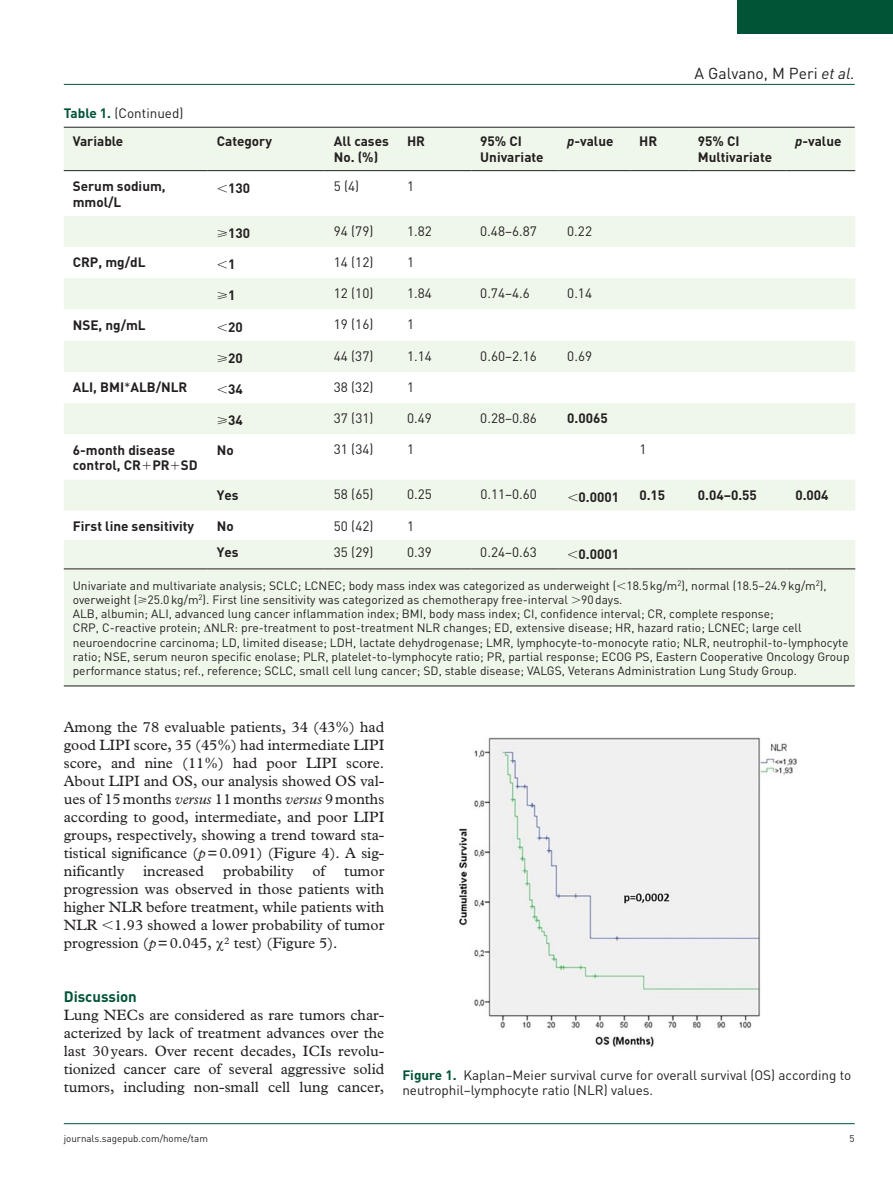
<style>
.page{position:relative;width:893px;height:1191px;background:#fff}
.page>*{position:absolute;margin:0;border:0;box-sizing:border-box;transform-origin:0 0}
.t1{font:15.75px "DIN";color:#231f20}
.t2{font:15px/18px "Plantin Std";color:#231f20;text-align:justify}
.t3{font:700 15px "DIN";color:#015436}
.t4{font:13.5px/15.8px "DIN";color:#231f20}
.t5{font:700 13.5px/15.8px "DIN";color:#231f20}
.t6{font:12px/14.2px "DIN";color:#231f20}
.t7{font:9.75px "DIN";color:#231f20}
.s1{font-weight:700;color:#015436}
.s2{font-style:italic}
.s3{font-weight:400}
</style>
<div class="page">
<hr style="left:64px;top:84px;width:791px;height:1px;background:#015436">
<hr style="left:64px;top:1123px;width:791px;height:1px;background:#015436">
<div style="left:738px;top:0;width:155px;height:34px;background:#015436"></div>
<div style="left:64px;top:556px;width:791px;height:131px;background:#eff7ea"></div>
<img style="left:459px;top:737px;width:338px;height:310px">
<hr style="left:64px;top:685px;width:791px;height:1px;background:#231f20">
<div style="left:64px;top:128px;width:791px;height:428px;background:#eff7ea"></div>
<svg style="left:64px;top:171px;width:791px;height:369px"></svg>
<hr style="left:64px;top:170px;width:144px;height:1px;background:#231f20">
<hr style="left:208px;top:170px;width:117px;height:1px;background:#231f20">
<hr style="left:325px;top:170px;width:73px;height:1px;background:#231f20">
<hr style="left:398px;top:170px;width:73px;height:1px;background:#231f20">
<hr style="left:471px;top:170px;width:87px;height:1px;background:#231f20">
<hr style="left:558px;top:170px;width:72px;height:1px;background:#231f20">
<hr style="left:630px;top:170px;width:59px;height:1px;background:#231f20">
<hr style="left:689px;top:170px;width:97px;height:1px;background:#231f20">
<hr style="left:786px;top:170px;width:69px;height:1px;background:#231f20">
<hr style="left:64px;top:568px;width:144px;height:1px;background:#231f20">
<hr style="left:208px;top:568px;width:117px;height:1px;background:#231f20">
<hr style="left:325px;top:568px;width:73px;height:1px;background:#231f20">
<hr style="left:398px;top:568px;width:73px;height:1px;background:#231f20">
<hr style="left:471px;top:568px;width:87px;height:1px;background:#231f20">
<hr style="left:558px;top:568px;width:72px;height:1px;background:#231f20">
<hr style="left:630px;top:568px;width:59px;height:1px;background:#231f20">
<hr style="left:689px;top:568px;width:97px;height:1px;background:#231f20">
<hr style="left:786px;top:568px;width:69px;height:1px;background:#231f20">
<hr style="left:64px;top:127px;width:791px;height:1px;background:#231f20">
<svg style="left:218px;top:185px;width:9px;height:7px"></svg>
<svg style="left:218px;top:261px;width:9px;height:8px"></svg>
<svg style="left:218px;top:323px;width:9px;height:8px"></svg>
<svg style="left:218px;top:386px;width:9px;height:8px"></svg>
<svg style="left:143px;top:462px;width:8px;height:8px"></svg>
<svg style="left:171px;top:462px;width:8px;height:8px"></svg>
<svg style="left:568px;top:493px;width:9px;height:8px"></svg>
<svg style="left:568px;top:551px;width:9px;height:5px"></svg>
<p class="t4" style="left:64px;top:105px;width:121px"><span class="s1">Table 1.</span> (Continued)</p>
<h1 class="t1" style="left:695px;top:63px;width:162px">A Galvano, M Peri <span class="s2">et al.</span></h1>
<p class="t5" style="left:73px;top:133px;width:52px">Variable</p>
<p class="t5" style="left:217px;top:133px;width:57px">Category</p>
<p class="t5" style="left:334px;top:133px;width:57px">All cases<br>No. (%)</p>
<p class="t5" style="left:407px;top:133px;width:20px">HR</p>
<p class="t5" style="left:480px;top:133px;width:65px">95% CI<br>Univariate</p>
<p class="t5" style="left:567px;top:133px;width:48px"><span class="s2">p</span>-value</p>
<p class="t5" style="left:639px;top:133px;width:20px">HR</p>
<p class="t5" style="left:698px;top:133px;width:76px">95% CI<br>Multivariate</p>
<p class="t5" style="left:795px;top:133px;width:48px"><span class="s2">p</span>-value</p>
<p class="t5" style="left:73px;top:177px;width:94px">Serum sodium, mmol/L</p>
<p class="t5" style="left:228px;top:179px;width:23px">130</p>
<p class="t4" style="left:334px;top:178px;width:27px">5 (4)</p>
<p class="t4" style="left:407px;top:178px;width:9px">1</p>
<p class="t5" style="left:217px;top:224px;width:35px">⩾130</p>
<p class="t4" style="left:334px;top:223px;width:41px">94 (79)</p>
<p class="t4" style="left:407px;top:223px;width:26px">1.82</p>
<p class="t4" style="left:480px;top:223px;width:58px">0.48–6.87</p>
<p class="t4" style="left:567px;top:223px;width:26px">0.22</p>
<p class="t5" style="left:73px;top:254px;width:74px">CRP, mg/dL</p>
<p class="t5" style="left:228px;top:256px;width:9px">1</p>
<p class="t4" style="left:334px;top:254px;width:41px">14 (12)</p>
<p class="t4" style="left:407px;top:254px;width:9px">1</p>
<p class="t5" style="left:217px;top:287px;width:20px">⩾1</p>
<p class="t4" style="left:334px;top:285px;width:41px">12 (10)</p>
<p class="t4" style="left:407px;top:285px;width:26px">1.84</p>
<p class="t4" style="left:480px;top:285px;width:51px">0.74–4.6</p>
<p class="t4" style="left:567px;top:285px;width:26px">0.14</p>
<p class="t5" style="left:73px;top:316px;width:74px">NSE, ng/mL</p>
<p class="t5" style="left:228px;top:318px;width:16px">20</p>
<p class="t4" style="left:334px;top:316px;width:41px">19 (16)</p>
<p class="t4" style="left:407px;top:316px;width:9px">1</p>
<p class="t5" style="left:217px;top:349px;width:27px">⩾20</p>
<p class="t4" style="left:334px;top:347px;width:41px">44 (37)</p>
<p class="t4" style="left:407px;top:347px;width:26px">1.14</p>
<p class="t4" style="left:480px;top:347px;width:58px">0.60–2.16</p>
<p class="t4" style="left:567px;top:347px;width:26px">0.69</p>
<p class="t5" style="left:73px;top:379px;width:116px">ALI, BMI<span class="s3">*</span>ALB/NLR</p>
<p class="t5" style="left:228px;top:381px;width:16px">34</p>
<p class="t4" style="left:334px;top:379px;width:41px">38 (32)</p>
<p class="t4" style="left:407px;top:379px;width:9px">1</p>
<p class="t5" style="left:217px;top:412px;width:27px">⩾34</p>
<p class="t4" style="left:334px;top:410px;width:41px">37 (31)</p>
<p class="t4" style="left:407px;top:410px;width:26px">0.49</p>
<p class="t4" style="left:480px;top:410px;width:58px">0.28–0.86</p>
<p class="t5" style="left:567px;top:410px;width:42px">0.0065</p>
<p class="t5" style="left:73px;top:441px;width:126px">6-month disease control, CR PR SD</p>
<p class="t5" style="left:217px;top:441px;width:18px">No</p>
<p class="t4" style="left:334px;top:441px;width:41px">31 (34)</p>
<p class="t4" style="left:407px;top:441px;width:9px">1</p>
<p class="t4" style="left:639px;top:441px;width:9px">1</p>
<p class="t5" style="left:217px;top:486px;width:23px">Yes</p>
<p class="t4" style="left:334px;top:486px;width:41px">58 (65)</p>
<p class="t4" style="left:407px;top:486px;width:26px">0.25</p>
<p class="t4" style="left:480px;top:486px;width:58px">0.11–0.60</p>
<p class="t5" style="left:579px;top:488px;width:42px">0.0001</p>
<p class="t5" style="left:639px;top:486px;width:27px">0.15</p>
<p class="t5" style="left:698px;top:486px;width:61px">0.04–0.55</p>
<p class="t5" style="left:795px;top:486px;width:35px">0.004</p>
<p class="t5" style="left:73px;top:517px;width:123px">First line sensitivity</p>
<p class="t5" style="left:217px;top:517px;width:18px">No</p>
<p class="t4" style="left:334px;top:517px;width:41px">50 (42)</p>
<p class="t4" style="left:407px;top:517px;width:9px">1</p>
<p class="t5" style="left:217px;top:544px;width:23px">Yes</p>
<p class="t4" style="left:334px;top:544px;width:41px">35 (29)</p>
<p class="t4" style="left:407px;top:544px;width:26px">0.39</p>
<p class="t4" style="left:480px;top:544px;width:58px">0.24–0.63</p>
<p class="t5" style="left:579px;top:546px;width:42px">0.0001</p>
<p class="t6" style="left:73px;top:578px;width:778px">Univariate and multivariate analysis; SCLC; LCNEC; body mass index was categorized as underweight ( 18.5kg/m<sup>2</sup>), normal (18.5–24.9kg/m<sup>2</sup>), overweight (⩾25.0kg/m<sup>2</sup>). First line sensitivity was categorized as chemotherapy free-interval 90days.<br>ALB, albumin; ALI, advanced lung cancer inflammation index; BMI, body mass index; CI, confidence interval; CR, complete response;<br>CRP, C-reactive protein; NLR: pre-treatment to post-treatment NLR changes; ED, extensive disease; HR, hazard ratio; LCNEC; large cell neuroendocrine carcinoma; LD, limited disease; LDH, lactate dehydrogenase; LMR, lymphocyte-to-monocyte ratio; NLR, neutrophil-to-lymphocyte ratio; NSE, serum neuron specific enolase; PLR, platelet-to-lymphocyte ratio; PR, partial response; ECOG PS, Eastern Cooperative Oncology Group performance status; ref., reference; SCLC, small cell lung cancer; SD, stable disease; VALGS, Veterans Administration Lung Study Group.</p>
<p class="t2" style="left:64px;top:718px;width:322px">Among the 78 evaluable patients, 34 (43%) had good LIPI score, 35 (45%) had intermediate LIPI score, and nine (11%) had poor LIPI score.<br>About LIPI and OS, our analysis showed OS val&shy;ues of 15months <span class="s2">versus</span> 11months <span class="s2">versus</span> 9months according to good, intermediate, and poor LIPI groups, respectively, showing a trend toward sta&shy;tistical significance (<span class="s2">p</span>=0.091) (Figure 4). A sig&shy;nificantly</p>
<p class="t2" style="left:143px;top:862px;width:63px">increased</p>
<p class="t2" style="left:223px;top:862px;width:72px">probability</p>
<p class="t2" style="left:312px;top:862px;width:14px">of</p>
<p class="t2" style="left:64px;top:862px;width:322px;text-indent:280px">tumor progression was observed in those patients with higher NLR before treatment, while patients with NLR 1.93 showed a lower probability of tumor progression (<span class="s2">p</span>=0.045, <sup>2</sup> test) (Figure 5).</p>
<p class="t3" style="left:64px;top:987px;width:75px">Discussion</p>
<p class="t2" style="left:64px;top:1006px;width:322px">Lung NECs are considered as rare tumors char&shy;acterized by lack of treatment advances over the last 30years. Over recent decades, ICIs revolu&shy;tionized cancer care of several aggressive solid tumors, including non-small cell lung cancer,</p>
<p class="t4" style="left:402px;top:1066px;width:451px"><span class="s1">Figure 1.</span> Kaplan–Meier survival curve for overall survival (OS) according to neutrophil–lymphocyte ratio (NLR) values.</p>
<p class="t7" style="left:64px;top:1132px;width:146px">journals.sagepub.com/home/tam</p>
<p class="t7" style="left:850px;top:1132px;width:7px">5</p>
</div>
